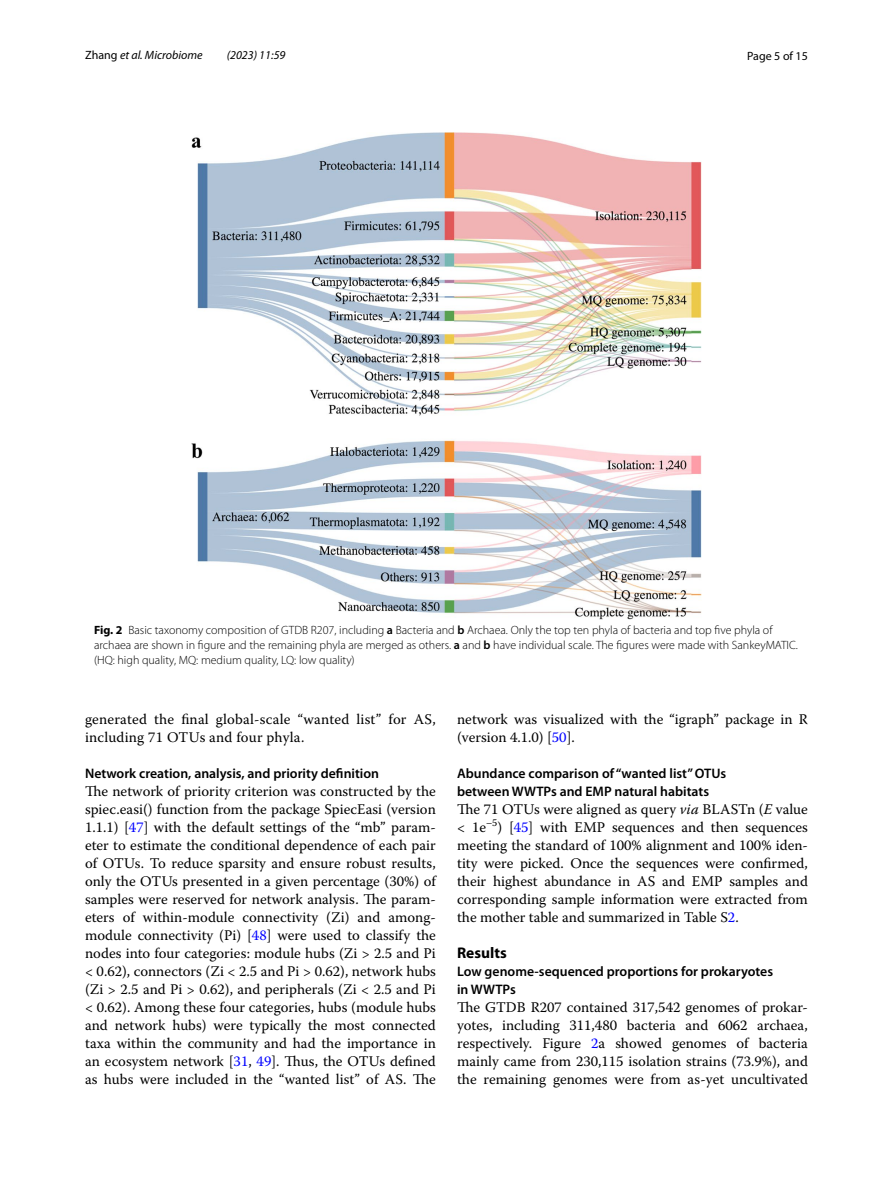
<style>
.page{position:relative;width:893px;height:1187px;background:#fff}
.page>*{position:absolute;margin:0;border:0;box-sizing:border-box;transform-origin:0 0}
.t1{font:700 15.45px "Myriad Pro";color:#000}
.t2{font:14.7px/18px "Warnock Pro";color:#000;text-align:justify}
.t3{font:600 13.8px/18px "Myriad Pro";color:#000}
.t4{font:300 12px/15px "Myriad Pro";color:#000}
.t5{font:italic 12px "Myriad Pro";color:#000}
.t6{font:12px "Myriad Pro";color:#000}
.s1{font-style:normal}
.s2{font-weight:700}
.s3{font-weight:600}
.s4{color:#00f}
.s5{font-style:italic}
</style>
<div class="page">
<img style="left:191px;top:133px;width:511px;height:486px">
<p class="t5" style="left:85px;top:48px;width:119px"><span class="s1">Zhang</span> et al. Microbiome</p>
<p class="t5" style="left:227px;top:48px;width:60px">(2023) 11:59</p>
<p class="t6" style="left:747px;top:48px;width:62px">Page 5 of 15</p>
<p class="t4" style="left:94px;top:623px;width:705px"><span class="s2">Fig. 2</span> Basic taxonomy composition of GTDB R207, including <span class="s3">a</span> Bacteria and <span class="s3">b</span> Archaea. Only the top ten phyla of bacteria and top five phyla of archaea are shown in figure and the remaining phyla are merged as others. <span class="s3">a</span> and <span class="s3">b</span> have individual scale. The figures were made with SankeyMATIC. (HQ: high quality, MQ: medium quality, LQ: low quality)</p>
<p class="t2" style="left:85px;top:710px;width:352px">generated the final global-scale “wanted list” for AS, including 71 OTUs and four phyla.</p>
<p class="t3" style="left:85px;top:764px;width:296px">Network creation, analysis, and priority definition</p>
<p class="t2" style="left:85px;top:782px;width:352px">The network of priority criterion was constructed by the spiec.easi() function from the package SpiecEasi (version 1.1.1) [<span class="s4">47</span>] with the default settings of the “mb” param&shy;eter to estimate the conditional dependence of each pair of OTUs. To reduce sparsity and ensure robust results, only the OTUs presented in a given percentage (30%) of samples were reserved for network analysis. The param&shy;eters of within-module connectivity (Zi) and among&shy;module connectivity (Pi) [<span class="s4">48</span>] were used to classify the nodes into four categories: module hubs (Zi &gt; 2.5 and Pi &lt; 0.62), connectors (Zi &lt; 2.5 and Pi &gt; 0.62), network hubs (Zi &gt; 2.5 and Pi &gt; 0.62), and peripherals (Zi &lt; 2.5 and Pi &lt; 0.62). Among these four categories, hubs (module hubs and network hubs) were typically the most connected taxa within the community and had the importance in an ecosystem network [<span class="s4">31</span>, <span class="s4">49</span>]. Thus, the OTUs defined as hubs were included in the “wanted list” of AS. The</p>
<p class="t2" style="left:457px;top:710px;width:352px">network was visualized with the “igraph” package in R (version 4.1.0) [<span class="s4">50</span>].</p>
<p class="t3" style="left:457px;top:764px;width:271px">Abundance comparison of “wanted list” OTUs between WWTPs and EMP natural habitats</p>
<p class="t2" style="left:457px;top:800px;width:352px">The 71 OTUs were aligned as query <span class="s5">via</span> BLASTn (<span class="s5">E</span> value &lt; 1e<sup>–5</sup>) [<span class="s4">45</span>] with EMP sequences and then sequences meeting the standard of 100% alignment and 100% iden&shy;tity were picked. Once the sequences were confirmed, their highest abundance in AS and EMP samples and corresponding sample information were extracted from the mother table and summarized in Table S<span class="s4">2</span>.</p>
<p class="t1" style="left:457px;top:942px;width:51px">Results</p>
<p class="t3" style="left:457px;top:962px;width:318px">Low genome‑sequenced proportions for prokaryotes in WWTPs</p>
<p class="t2" style="left:457px;top:998px;width:352px">The GTDB R207 contained 317,542 genomes of prokar&shy;yotes, including 311,480 bacteria and 6062 archaea, respectively. Figure <span class="s4">2</span>a showed genomes of bacteria mainly came from 230,115 isolation strains (73.9%), and the remaining genomes were from as-yet uncultivated</p>
</div>
